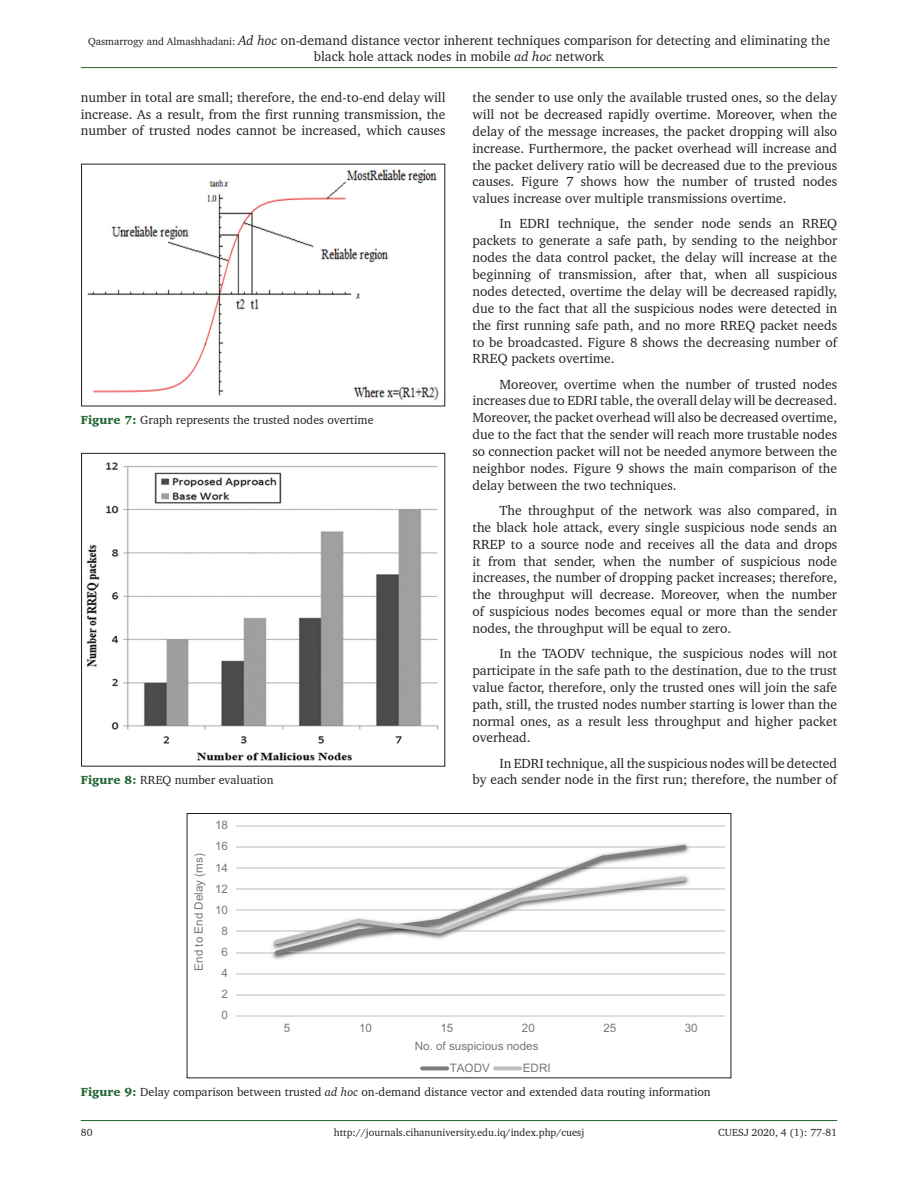
<style>
.page{position:relative;width:918px;height:1188px;background:#fff}
.page>*{position:absolute;margin:0;border:0;box-sizing:border-box;transform-origin:0 0}
.TX{font:13.5px/16.8px "Charter BT";color:#231f20;text-align:justify}
.FGC{font:12px "Charter BT";color:#231f20}
.t1{font:11.7px/21.9px "Arial";color:#76787b}
.t2{font:10.5px "Charter BT";color:#231f20}
.s1{font-size:10.5px}
.s2{font-style:italic}
.s3{font-weight:900;color:#236531}
</style>
<div class="page">
<hr style="left:81px;top:67px;width:756px;height:1px;background:#236531">
<hr style="left:81px;top:1120px;width:756px;height:1px;background:#236531">
<img style="left:86px;top:462px;width:353px;height:299px">
<div style="left:81px;top:453px;width:364px;height:313px;border:1px solid #231f20"></div>
<hr style="left:236px;top:826px;width:489px;height:1px;background:#dcdddf">
<hr style="left:236px;top:847px;width:489px;height:1px;background:#dcdddf">
<hr style="left:236px;top:868px;width:489px;height:1px;background:#dcdddf">
<hr style="left:236px;top:889px;width:489px;height:1px;background:#dcdddf">
<hr style="left:236px;top:910px;width:489px;height:1px;background:#dcdddf">
<hr style="left:236px;top:931px;width:489px;height:1px;background:#dcdddf">
<hr style="left:236px;top:952px;width:489px;height:1px;background:#dcdddf">
<hr style="left:236px;top:973px;width:489px;height:1px;background:#dcdddf">
<hr style="left:236px;top:994px;width:489px;height:1px;background:#dcdddf">
<hr style="left:236px;top:1015px;width:489px;height:1px;background:#dcdddf">
<svg style="left:275px;top:845px;width:411px;height:110px"></svg>
<svg style="left:420px;top:1066px;width:29px;height:4px"></svg>
<svg style="left:493px;top:1066px;width:29px;height:4px"></svg>
<div style="left:187px;top:813px;width:544px;height:265px;border:1px solid #231f20"></div>
<img style="left:87px;top:169px;width:352px;height:232px">
<p class="TX" style="left:88px;top:32px;width:743px;text-align:center"><span class="s1">Qasmarrogy and Almashhadani:</span> <span class="s2">Ad hoc</span> on-demand distance vector inherent techniques comparison for detecting and eliminating the black hole attack nodes in mobile <span class="s2">ad hoc</span> network</p>
<p class="TX" style="left:81px;top:89px;width:366px">number in total are small; therefore, the end-to-end delay will increase. As a result, from the first running transmission, the number of trusted nodes cannot be increased, which causes</p>
<p class="TX" style="left:472px;top:89px;width:366px">the sender to use only the available trusted ones, so the delay will not be decreased rapidly overtime. Moreover, when the delay of the message increases, the packet dropping will also increase. Furthermore, the packet overhead will increase and the packet delivery ratio will be decreased due to the previous causes. Figure 7 shows how the number of trusted nodes values increase over multiple transmissions overtime.</p>
<p class="TX" style="left:472px;top:215px;width:366px;text-indent:27px">In EDRI technique, the sender node sends an RREQ packets to generate a safe path, by sending to the neighbor nodes the data control packet, the delay will increase at the beginning of transmission, after that, when all suspicious nodes detected, overtime the delay will be decreased rapidly, due to the fact that all the suspicious nodes were detected in the first running safe path, and no more RREQ packet needs to be broadcasted. Figure 8 shows the decreasing number of RREQ packets overtime.</p>
<p class="TX" style="left:472px;top:375px;width:366px;text-indent:27px">Moreover, overtime when the number of trusted nodes increases due to EDRI table, the overall delay will be decreased.<br>Moreover, the packet overhead will also be decreased overtime, due to the fact that the sender will reach more trustable nodes so connection packet will not be needed anymore between the neighbor nodes. Figure 9 shows the main comparison of the delay between the two techniques.</p>
<p class="TX" style="left:472px;top:502px;width:366px;text-indent:27px">The throughput of the network was also compared, in the black hole attack, every single suspicious node sends an RREP to a source node and receives all the data and drops it from that sender, when the number of suspicious node increases, the number of dropping packet increases; therefore, the throughput will decrease. Moreover, when the number of suspicious nodes becomes equal or more than the sender nodes, the throughput will be equal to zero.</p>
<p class="TX" style="left:472px;top:645px;width:366px;text-indent:27px">In the TAODV technique, the suspicious nodes will not participate in the safe path to the destination, due to the trust value factor, therefore, only the trusted ones will join the safe path, still, the trusted nodes number starting is lower than the normal ones, as a result less throughput and higher packet overhead.</p>
<p class="TX" style="left:500px;top:754px;width:339px">In EDRI technique, all the suspicious nodes will be detected</p>
<p class="FGC" style="left:81px;top:773px;width:194px"><span class="s3">Figure 8:</span> RREQ number evaluation</p>
<p class="TX" style="left:472px;top:771px;width:366px">by each sender node in the first run; therefore, the number of</p>
<p class="FGC" style="left:81px;top:413px;width:294px"><span class="s3">Figure 7:</span> Graph represents the trusted nodes overtime</p>
<p class="t1" style="left:215px;top:814px;width:14px">18</p>
<p class="t1" style="left:188px;top:971px;width:119px;rotate:-90deg">End to End Delay (ms)</p>
<p class="t1" style="left:215px;top:835px;width:14px">16</p>
<p class="t1" style="left:215px;top:856px;width:14px">14</p>
<p class="t1" style="left:215px;top:878px;width:14px">12</p>
<p class="t1" style="left:215px;top:899px;width:14px">10</p>
<p class="t1" style="left:222px;top:920px;width:8px">8</p>
<p class="t1" style="left:222px;top:941px;width:8px">6</p>
<p class="t1" style="left:222px;top:962px;width:8px">4</p>
<p class="t1" style="left:222px;top:983px;width:8px">2</p>
<p class="t1" style="left:222px;top:1004px;width:8px">0</p>
<p class="t1" style="left:284px;top:1017px;width:8px">5</p>
<p class="t1" style="left:359px;top:1017px;width:14px">10</p>
<p class="t1" style="left:440px;top:1017px;width:14px">15</p>
<p class="t1" style="left:522px;top:1017px;width:14px">20</p>
<p class="t1" style="left:603px;top:1017px;width:14px">25</p>
<p class="t1" style="left:685px;top:1017px;width:14px">30</p>
<p class="t1" style="left:450px;top:1035px;width:90px;text-indent:-35px">No. of suspicious nodes<br>TAODV</p>
<p class="t1" style="left:523px;top:1057px;width:29px">EDRI</p>
<p class="FGC" style="left:81px;top:1085px;width:631px"><span class="s3">Figure 9:</span> Delay comparison between trusted <span class="s2">ad hoc</span> on-demand distance vector and extended data routing information</p>
<p class="t2" style="left:81px;top:1126px;width:13px">80</p>
<p class="t2" style="left:334px;top:1126px;width:252px">http://journals.cihanuniversity.edu.iq/index.php/cuesj</p>
<p class="t2" style="left:718px;top:1126px;width:120px">CUESJ 2020, 4 (1): 77-81</p>
</div>
